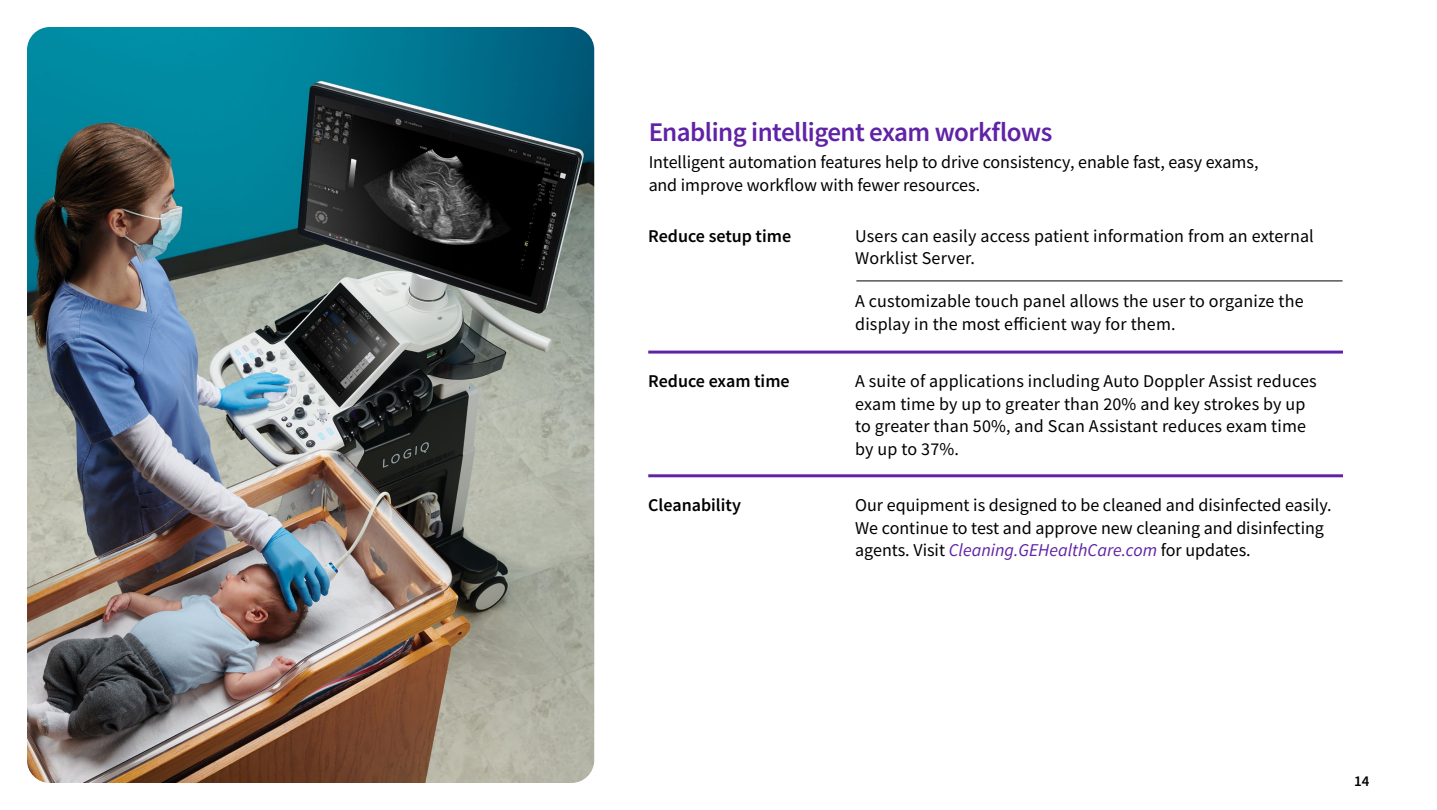
<style>
.page{position:relative;width:1437px;height:810px;background:#fff}
.page>*{position:absolute;margin:0;border:0;box-sizing:border-box;transform-origin:0 0}
.t1{font:600 27px "Source Sans Pro";letter-spacing:-.02em;color:#6022a6}
.t2{font:18px/22.5px "Source Sans Pro";color:#000}
.t3{font:600 18px "Source Sans Pro";color:#000}
.t4{font:600 15px "Source Sans Pro";color:#000}
.s1{font-style:italic;color:#6022a6}
</style>
<div class="page">
<img style="left:27px;top:27px;width:567px;height:756px">
<hr style="left:856px;top:281px;width:486px;height:1px;background:#000">
<hr style="left:648px;top:351px;width:694px;height:3px;background:#6022a6">
<hr style="left:648px;top:474px;width:694px;height:3px;background:#6022a6">
<h1 class="t1" style="left:648px;top:115px;width:405px">Enabling intelligent exam workflows</h1>
<p class="t2" style="left:648px;top:151px;width:612px">Intelligent automation features help to drive consistency, enable fast, easy exams, and improve workflow with fewer resources.</p>
<p class="t3" style="left:648px;top:224px;width:144px">Reduce setup time</p>
<p class="t2" style="left:855px;top:225px;width:460px">Users can easily access patient information from an external<br>Worklist Server.</p>
<p class="t2" style="left:855px;top:290px;width:450px">A customizable touch panel allows the user to organize the display in the most efficient way for them.</p>
<p class="t3" style="left:648px;top:370px;width:143px">Reduce exam time</p>
<p class="t2" style="left:855px;top:370px;width:463px">A suite of applications including Auto Doppler Assist reduces exam time by up to greater than 20% and key strokes by up to greater than 50%, and Scan Assistant reduces exam time by up to 37%.</p>
<p class="t3" style="left:648px;top:493px;width:94px">Cleanability</p>
<p class="t2" style="left:855px;top:494px;width:478px">Our equipment is designed to be cleaned and disinfected easily.<br>We continue to test and approve new cleaning and disinfecting agents. Visit <span class="s1">Cleaning.GEHealthCare.com</span> for updates.</p>
<p class="t4" style="left:1354px;top:771px;width:17px">14</p>
</div>
